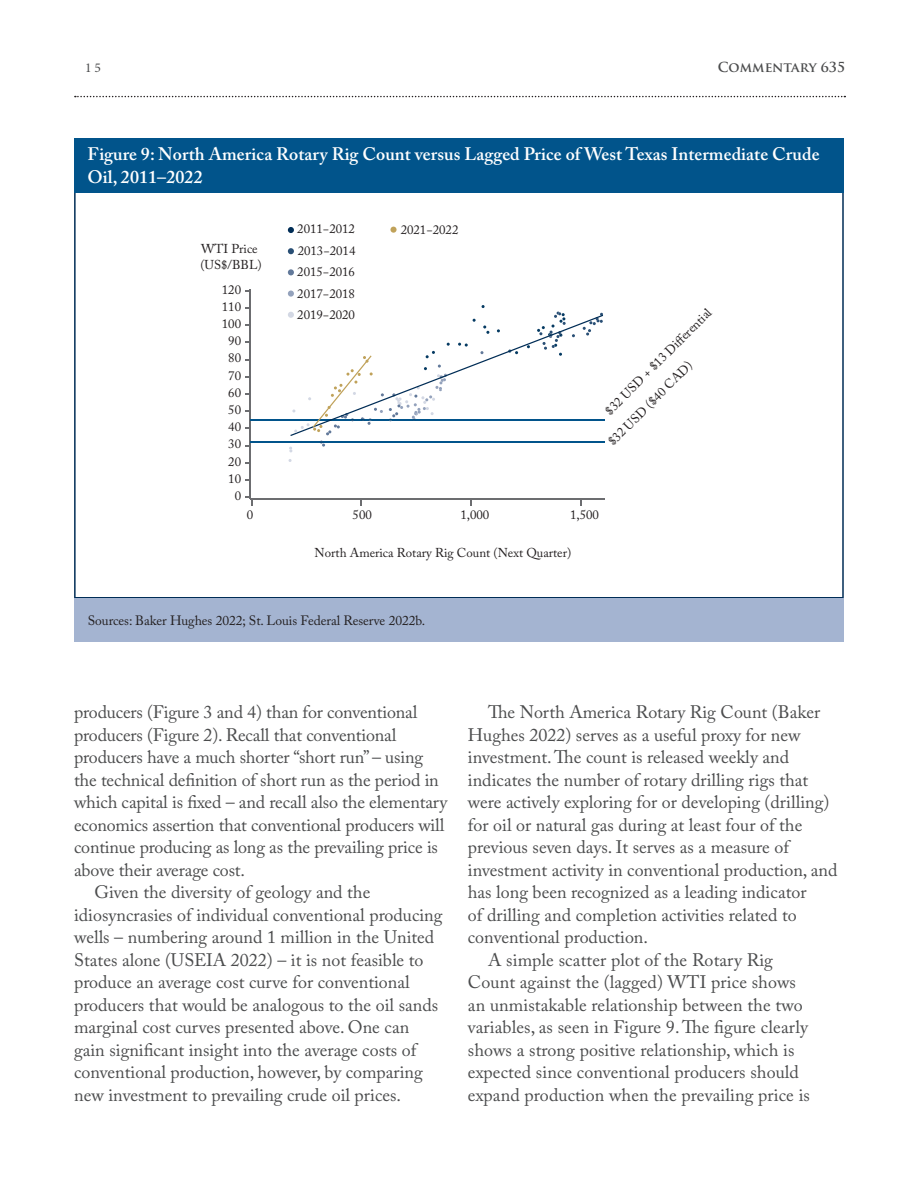
<style>
.page{position:relative;width:918px;height:1188px;background:#fff}
.page>*{position:absolute;margin:0;border:0;box-sizing:border-box;transform-origin:0 0}
.Body_Copy{font:18px/22.5px "Adobe Caslon Pro";color:#4b4c4d}
.Table_Header{font:600 18px/22.5px "Adobe Caslon Pro";letter-spacing:.005em;color:#fff}
.table_foot_note{font:13.5px "Adobe Caslon Pro";letter-spacing:-.005em;color:#231f20}
.t1{font:700 13.5px "Trajan Pro";color:#4b4c4d}
.t2{font:13.5px "Minion Pro";color:#4b4c4d}
.t3{font:12.9px/21.5px "Adobe Caslon Pro";color:#231f20}
</style>
<div class="page">
<svg style="left:75px;top:96px;width:770px;height:1px"></svg>
<div style="left:74px;top:180px;width:770px;height:418px;background:#fff;border:2px solid #002d56"></div>
<div style="left:74px;top:138px;width:770px;height:54px;background:#01548b"></div>
<div style="left:74px;top:598px;width:770px;height:44px;background:#a4b4d1"></div>
<hr style="left:249px;top:289px;width:2px;height:210px;background:#6c6d70">
<hr style="left:250px;top:498px;width:355px;height:1px;background:#6c6d70">
<hr style="left:250px;top:441px;width:355px;height:2px;background:#01548b">
<hr style="left:250px;top:419px;width:355px;height:1px;background:#01548b">
<svg style="left:580px;top:499px;width:2px;height:7px"></svg>
<svg style="left:246px;top:496px;width:6px;height:10px"></svg>
<svg style="left:288px;top:227px;width:6px;height:6px"></svg>
<svg style="left:288px;top:248px;width:6px;height:6px"></svg>
<svg style="left:288px;top:269px;width:6px;height:6px"></svg>
<svg style="left:288px;top:291px;width:6px;height:6px"></svg>
<div style="left:390px;top:227px;width:7px;height:6px;background:#c0a25a;border-radius:50%"></div>
<svg style="left:288px;top:305px;width:315px;height:147px"></svg>
<p class="t2" style="left:85px;top:59px;width:17px">15</p>
<p class="t1" style="left:718px;top:59px;width:129px">COMMENTARY 635</p>
<p class="Table_Header" style="left:88px;top:143px;width:733px">Figure 9: North America Rotary Rig Count versus Lagged Price of West Texas Intermediate Crude<br>Oil, 2011–2022</p>
<p class="t3" style="left:200px;top:241px;width:63px;line-height:15.5px">WTI Price (US$/BBL)</p>
<p class="t3" style="left:222px;top:279px;width:21px">120</p>
<p class="t3" style="left:222px;top:296px;width:21px">110</p>
<p class="t3" style="left:222px;top:313px;width:21px">100</p>
<p class="t3" style="left:228px;top:330px;width:14px">90</p>
<p class="t3" style="left:228px;top:347px;width:14px">80</p>
<p class="t3" style="left:228px;top:364px;width:14px">70</p>
<p class="t3" style="left:228px;top:382px;width:14px">60</p>
<p class="t3" style="left:228px;top:399px;width:14px">50</p>
<p class="t3" style="left:228px;top:416px;width:14px">40</p>
<p class="t3" style="left:228px;top:433px;width:14px">30</p>
<p class="t3" style="left:228px;top:450px;width:14px">20</p>
<p class="t3" style="left:228px;top:468px;width:14px">10</p>
<p class="t3" style="left:235px;top:485px;width:8px">0</p>
<p class="t3" style="left:297px;top:218px;width:60px;text-align:justify">2011−2012<br>2013−2014<br>2015−2016<br>2017−2018<br>2019−2020</p>
<p class="t3" style="left:401px;top:219px;width:59px">2021−2022</p>
<p class="t3" style="left:599px;top:405px;width:149px;rotate:-45deg">$32 USD + $13 Di erential</p>
<p class="t3" style="left:602px;top:436px;width:115px;rotate:-45deg">$32 USD ($40 CAD)</p>
<p class="t3" style="left:247px;top:504px;width:8px">0</p>
<p class="t3" style="left:353px;top:504px;width:21px">500</p>
<p class="t3" style="left:460px;top:504px;width:30px">1,000</p>
<p class="t3" style="left:570px;top:504px;width:30px">1,500</p>
<p class="t3" style="left:315px;top:542px;width:258px">North America Rotary Rig Count (Next Quarter)</p>
<p class="table_foot_note" style="left:88px;top:613px;width:339px">Sources: Baker Hughes 2022; St. Louis Federal Reserve 2022b.</p>
<p class="Body_Copy" style="left:74px;top:701px;width:375px">producers (Figure 3 and 4) than for conventional producers (Figure 2). Recall that conventional producers have a much shorter “short run” – using the technical definition of short run as the period in which capital is fixed – and recall also the elementary economics assertion that conventional producers will continue producing as long as the prevailing price is above their average cost.</p>
<p class="Body_Copy" style="left:74px;top:881px;width:370px;text-indent:20px">Given the diversity of geology and the idiosyncrasies of individual conventional producing wells – numbering around 1 million in the United States alone (USEIA 2022) – it is not feasible to produce an average cost curve for conventional producers that would be analogous to the oil sands marginal cost curves presented above. One can gain significant insight into the average costs of conventional production, however, by comparing new investment to prevailing crude oil prices.</p>
<p class="Body_Copy" style="left:468px;top:701px;width:371px;text-indent:20px">The North America Rotary Rig Count (Baker Hughes 2022) serves as a useful proxy for new investment. The count is released weekly and indicates the number of rotary drilling rigs that were actively exploring for or developing (drilling) for oil or natural gas during at least four of the previous seven days. It serves as a measure of investment activity in conventional production, and has long been recognized as a leading indicator<br>of drilling and completion activities related to conventional production.</p>
<p class="Body_Copy" style="left:468px;top:948px;width:344px;text-indent:20px">A simple scatter plot of the Rotary Rig Count against the (lagged) WTI price shows an unmistakable relationship between the two variables, as seen in Figure 9. The figure clearly shows a strong positive relationship, which is expected since conventional producers should expand production when the prevailing price is</p>
</div>
